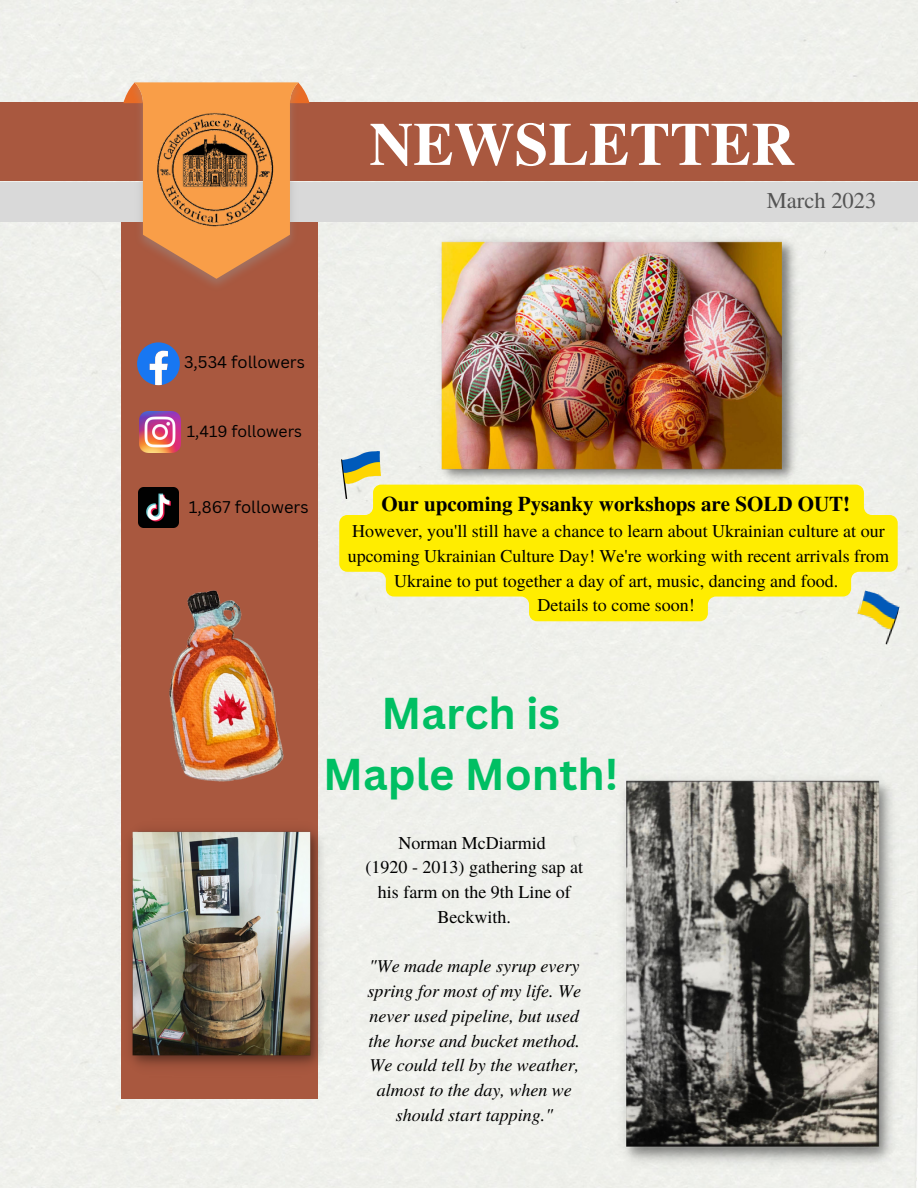
<style>
.page{position:relative;width:918px;height:1188px;background:#eff0ec}
.page>*{position:absolute;margin:0;border:0;box-sizing:border-box;transform-origin:0 0}
.t1{font:700 60.75px "Te X Gyre Termes";color:#fff}
.t2{font:700 43.35px/60.8px "Canva Sans";color:#00bf63;text-align:center}
.t3{font:22.5px "Te X Gyre Termes";color:#545454}
.t4{font:700 21px "Te X Gyre Termes";color:#000}
.t5{font:18px/24.8px "Te X Gyre Termes";color:#000;text-align:center}
.t6{font:italic 18px/24.8px "Te X Gyre Termes";color:#000;text-align:center}
.t7{font:16.5px "Canva Sans";color:#000}
.t8{font:15.75px "Canva Sans";color:#000}
</style>
<div class="page">
<div style="left:0;top:102px;width:918px;height:79px;background:#a9583f"></div>
<div style="left:121px;top:213px;width:197px;height:885px;background:#a9583f"></div>
<div style="left:0;top:182px;width:918px;height:40px;background:#d9d9d9"></div>
<img style="left:112px;top:66px;width:208px;height:241px">
<svg style="left:123px;top:82px;width:187px;height:197px"></svg>
<img style="left:147px;top:102px;width:136px;height:131px">
<svg style="left:137px;top:342px;width:43px;height:43px"></svg>
<img style="left:140px;top:412px;width:40px;height:40px">
<img style="left:138px;top:487px;width:41px;height:41px">
<img style="left:435px;top:233px;width:368px;height:252px">
<img style="left:341px;top:451px;width:40px;height:34px">
<svg style="left:339px;top:485px;width:559px;height:136px;background:#fced26"></svg>
<img style="left:852px;top:590px;width:49px;height:55px">
<img style="left:613px;top:771px;width:288px;height:400px">
<img style="left:118px;top:819px;width:214px;height:258px">
<img style="left:170px;top:590px;width:113px;height:191px">
<h1 class="t1" style="left:369px;top:97px;width:427px">NEWSLETTER</h1>
<p class="t3" style="left:767px;top:185px;width:111px">March 2023</p>
<p class="t7" style="left:184px;top:350px;width:122px">3,534 followers</p>
<p class="t8" style="left:187px;top:420px;width:117px">1,419 followers</p>
<p class="t7" style="left:189px;top:496px;width:121px">1,867 followers</p>
<p class="t4" style="left:381px;top:488px;width:470px">Our upcoming Pysanky workshops are SOLD OUT!</p>
<p class="t5" style="left:348px;top:518px;width:543px">However, you'll still have a chance to learn about Ukrainian culture at our upcoming Ukrainian Culture Day! We're working with recent arrivals from Ukraine to put together a day of art, music, dancing and food.<br>Details to come soon!</p>
<h2 class="t2" style="left:323px;top:682px;width:297px">March is<br>Maple Month!</h2>
<p class="t5" style="left:366px;top:829px;width:219px">Norman McDiarmid<br>(1920 - 2013) gathering sap at his farm on the 9th Line of<br>Beckwith.</p>
<p class="t6" style="left:368px;top:953px;width:215px">"We made maple syrup every spring for most of my life. We never used pipeline, but used the horse and bucket method.<br>We could tell by the weather, almost to the day, when we should start tapping."</p>
</div>
